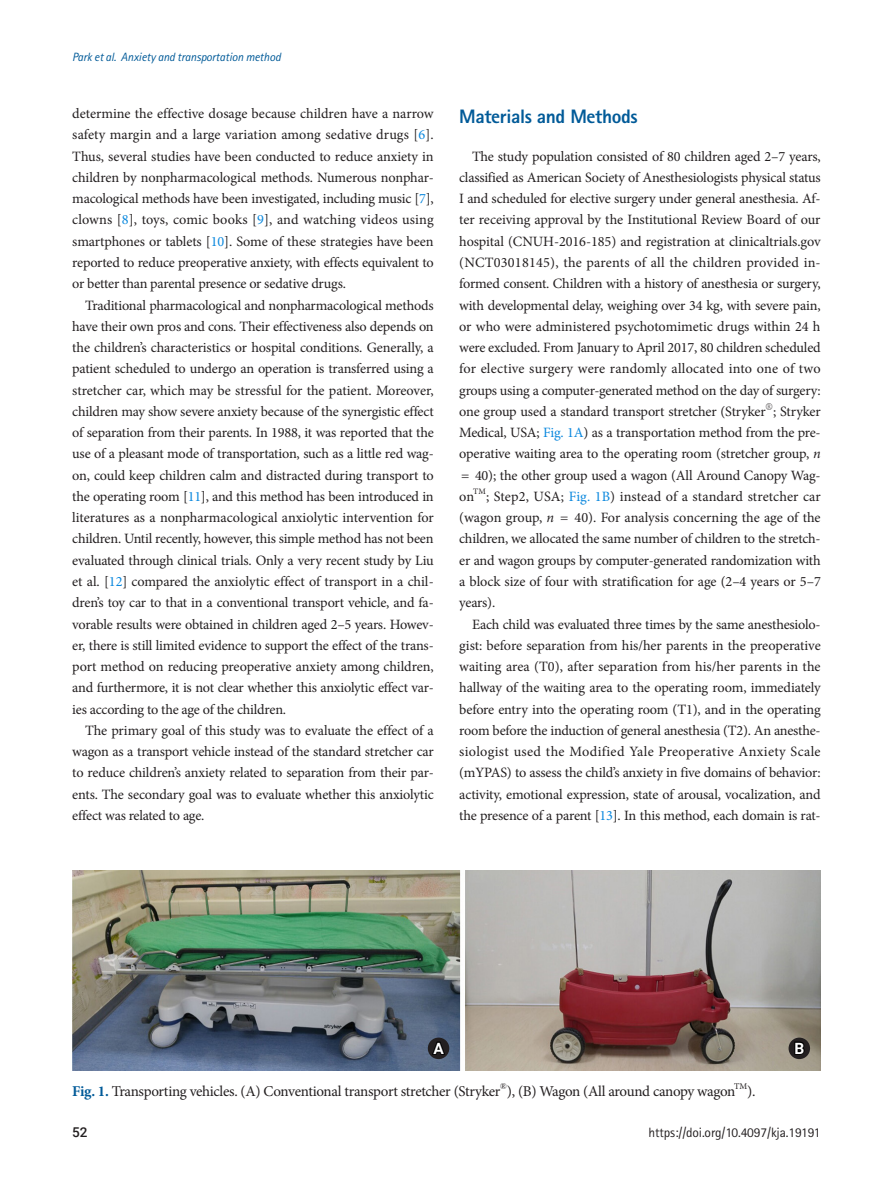
<style>
.page{position:relative;width:893px;height:1191px;background:#fff}
.page>*{position:absolute;margin:0;border:0;box-sizing:border-box;transform-origin:0 0}
.body-title{font:800 19.5px "Rotis Sans Serif Std";letter-spacing:-.02em;color:#015a98}
.t1{font:700 15.6px "Roboto";color:#fff}
.fig-caption{font:15px "Minion Pro";letter-spacing:-.025em;color:#231f20}
.body{font:14.25px/21.3px "Minion Pro";letter-spacing:-.015em;color:#231f20;text-align:justify}
.t2{font:13.5px "Rotis Sans Serif Std";letter-spacing:-.01em;color:#231f20}
.t3{font:500 13.5px "Roboto";color:#231f20}
.t4{font:italic 12px "Rotis Sans Serif Std";letter-spacing:-.01em;color:#015a98}
.fig-caption-2{font:8.7px "Minion Pro";color:#231f20}
.fig-caption-3{font:8.7px "Times New Roman";color:#231f20}
.body-2{font:8.25px "Minion Pro";color:#231f20}
.body-3{font:300 8.25px "Ko Pub Batang";color:#231f20}
.s1{color:#0b88de}
.s2{font-style:italic}
.s3{font-weight:700;color:#015a98}
</style>
<div class="page">
<img style="left:72px;top:871px;width:749px;height:199px">
<svg style="left:428px;top:1037px;width:21px;height:22px"></svg>
<svg style="left:430px;top:1040px;width:17px;height:16px"></svg>
<div style="left:789px;top:1037px;width:21px;height:22px;background:#231f20;border-radius:50%"></div>
<svg style="left:793px;top:1039px;width:13px;height:16px"></svg>
<p class="t4" style="left:72px;top:49px;width:210px">Park et al. Anxiety and transportation method</p>
<p class="body" style="left:72px;top:103px;width:363px">determine the effective dosage because children have a narrow safety margin and a large variation among sedative drugs [<span class="s1">6</span>].<br>Thus, several studies have been conducted to reduce anxiety in children by nonpharmacological methods. Numerous nonphar&shy;macological methods have been investigated, including music [<span class="s1">7</span>], clowns [<span class="s1">8</span>], toys, comic books [<span class="s1">9</span>], and watching videos using smartphones or tablets [<span class="s1">10</span>]. Some of these strategies have been reported to reduce preoperative anxiety, with effects equivalent to or better than parental presence or sedative drugs.</p>
<p class="body" style="left:72px;top:294px;width:363px;text-indent:13px">Traditional pharmacological and nonpharmacological methods have their own pros and cons. Their effectiveness also depends on the children’s characteristics or hospital conditions. Generally, a patient scheduled to undergo an operation is transferred using a stretcher car, which may be stressful for the patient. Moreover, children may show severe anxiety because of the synergistic effect of separation from their parents. In 1988, it was reported that the use of a pleasant mode of transportation, such as a little red wag&shy;on, could keep children calm and distracted during transport to the operating room [<span class="s1">11</span>], and this method has been introduced in literatures as a nonpharmacological anxiolytic intervention for children. Until recently, however, this simple method has not been evaluated through clinical trials. Only a very recent study by Liu et al. [<span class="s1">12</span>] compared the anxiolytic effect of transport in a chil&shy;dren’s toy car to that in a conventional transport vehicle, and fa&shy;vorable results were obtained in children aged 2–5 years. Howev&shy;er, there is still limited evidence to support the effect of the trans&shy;port method on reducing preoperative anxiety among children, and furthermore, it is not clear whether this anxiolytic effect var&shy;ies according to the age of the children.</p>
<p class="body" style="left:72px;top:719px;width:363px;text-indent:13px">The primary goal of this study was to evaluate the effect of a wagon as a transport vehicle instead of the standard stretcher car to reduce children’s anxiety related to separation from their par&shy;ents. The secondary goal was to evaluate whether this anxiolytic effect was related to age.</p>
<p class="body-title" style="left:459px;top:104px;width:180px">Materials and Methods</p>
<p class="body" style="left:459px;top:145px;width:363px;text-indent:13px">The study population consisted of 80 children aged 2–7 years, classified as American Society of Anesthesiologists physical status I and scheduled for elective surgery under general anesthesia. Af&shy;ter receiving approval by the Institutional Review Board of our hospital (CNUH-2016-185) and registration at clinicaltrials.gov (NCT03018145), the parents of all the children provided in&shy;formed consent. Children with a history of anesthesia or surgery, with developmental delay, weighing over 34 kg, with severe pain, or who were administered psychotomimetic drugs within 24 h were excluded. From January to April 2017, 80 children scheduled for elective surgery were randomly allocated into one of two groups using a computer-generated method on the day of surgery: one group used a standard transport stretcher (Stryker</p>
<p class="body-3" style="left:766px;top:402px;width:9px">®</p>
<p class="body" style="left:459px;top:401px;width:363px;text-indent:314px">; Stryker Medical, USA; <span class="s1">Fig. 1A</span>) as a transportation method from the pre&shy;operative waiting area to the operating room (stretcher group, <span class="s2">n </span>= 40); the other group used a wagon (All Around Canopy Wag&shy;on</p>
<p class="body-2" style="left:473px;top:486px;width:14px">TM</p>
<p class="body" style="left:459px;top:486px;width:363px;text-indent:27px">; Step2, USA; <span class="s1">Fig. 1B</span>) instead of a standard stretcher car (wagon group, <span class="s2">n</span> = 40). For analysis concerning the age of the children, we allocated the same number of children to the stretch&shy;er and wagon groups by computer-generated randomization with a block size of four with stratification for age (2–4 years or 5–7 years).</p>
<p class="body" style="left:459px;top:613px;width:363px;text-indent:13px">Each child was evaluated three times by the same anesthesiolo&shy;gist: before separation from his/her parents in the preoperative waiting area (T0), after separation from his/her parents in the hallway of the waiting area to the operating room, immediately before entry into the operating room (T1), and in the operating room before the induction of general anesthesia (T2). An anesthe&shy;siologist used the Modified Yale Preoperative Anxiety Scale (mYPAS) to assess the child’s anxiety in five domains of behavior: activity, emotional expression, state of arousal, vocalization, and the presence of a parent [<span class="s1">13</span>]. In this method, each domain is rat-</p>
<p class="t1" style="left:433px;top:1037px;width:12px">A</p>
<p class="t1" style="left:794px;top:1037px;width:11px">B</p>
<p class="fig-caption-3" style="left:500px;top:1079px;width:8px">®</p>
<p class="fig-caption-2" style="left:734px;top:1080px;width:15px">TM</p>
<p class="fig-caption" style="left:747px;top:1080px;width:10px">).</p>
<p class="fig-caption" style="left:72px;top:1080px;width:665px"><span class="s3">Fig. 1.</span> Transporting vehicles. (A) Conventional transport stretcher (Stryker ), (B) Wagon (All around canopy wagon</p>
<p class="t3" style="left:72px;top:1123px;width:17px">52</p>
<p class="t2" style="left:648px;top:1124px;width:174px">https://doi.org/10.4097/kja.19191</p>
</div>
